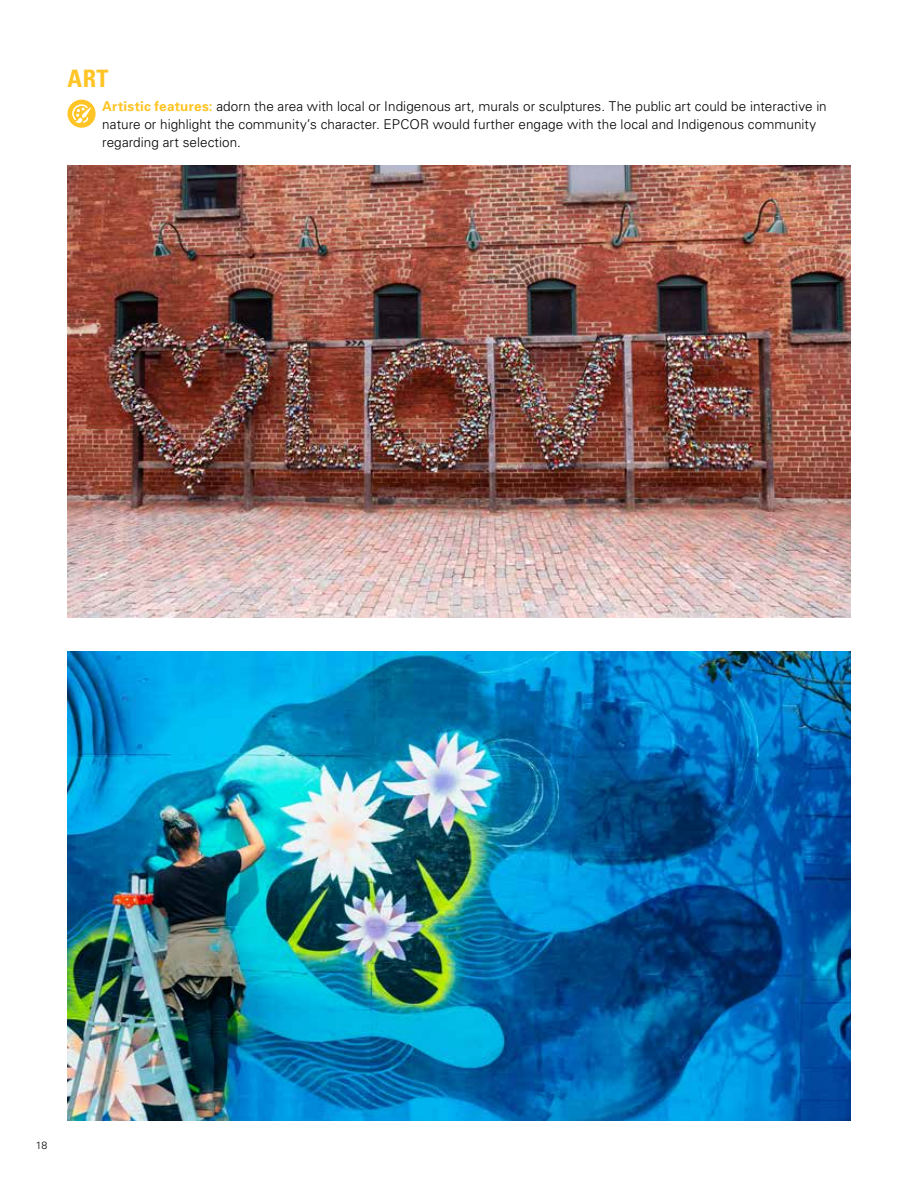
<style>
.page{position:relative;width:918px;height:1188px;background:#fff}
.page>*{position:absolute;margin:0;border:0;box-sizing:border-box;transform-origin:0 0}
.t1{font:700 condensed 24px "Univers";color:#ffc425}
.t2{font:300 13.5px/18px "Univers";letter-spacing:.005em;color:#000}
.t3{font:300 10.5px "Univers";color:#000}
.s1{font-weight:700;color:#ffc425}
</style>
<div class="page">
<img style="left:68px;top:165px;width:782px;height:452px">
<div style="left:68px;top:100px;width:28px;height:28px;background:#ffc425;border-radius:50%"></div>
<svg style="left:72px;top:104px;width:19px;height:19px"></svg>
<img style="left:68px;top:651px;width:782px;height:469px">
<h1 class="t1" style="left:68px;top:63px;width:43px">ART</h1>
<p class="t2" style="left:102px;top:98px;width:726px"><span class="s1">Artistic features:</span> adorn the area with local or Indigenous art, murals or sculptures. The public art could be interactive in nature or highlight the community’s character. EPCOR would further engage with the local and Indigenous community regarding art selection.</p>
<p class="t3" style="left:36px;top:1139px;width:13px">18</p>
</div>
